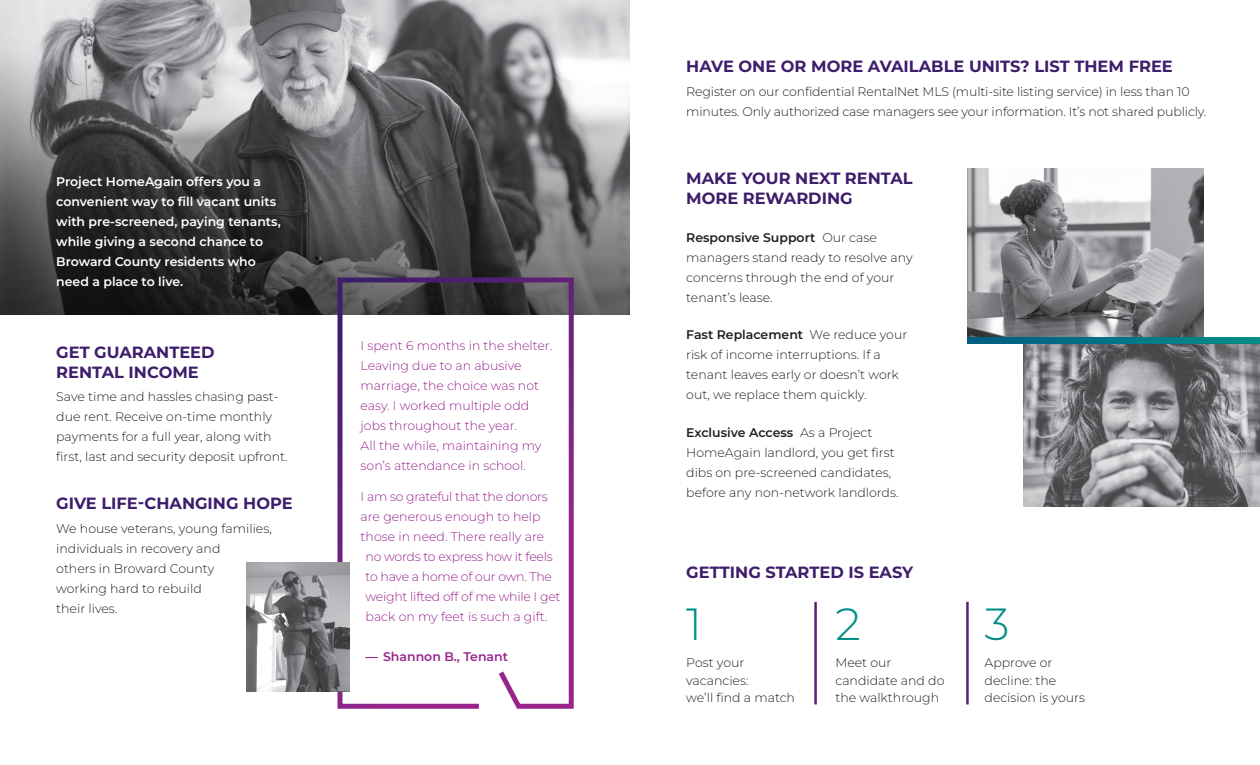
<style>
.page{position:relative;width:1260px;height:765px;background:#fff}
.page>*{position:absolute;margin:0;border:0;box-sizing:border-box;transform-origin:0 0}
.t1{font:300 45px "Montserrat";color:#008f86}
.t2{font:700 16.25px/20px "Montserrat";color:#3e1d6b}
.t3{font:300 12.5px/20px "Montserrat";color:#231f20}
.t4{font:300 12.5px/20px "Montserrat";color:#99248e}
.t5{font:100 12.5px/20px "Montserrat";color:#fff}
.t6{font:300 12.5px "Montserrat";letter-spacing:-.02em;color:#99248e}
.t7{font:100 12.5px "Montserrat";color:#99248e}
.s1{font-weight:100}
</style>
<div class="page">
<svg style="left:0;top:0;width:630px;height:315px;background:#6a6a6c"></svg>
<img style="left:968px;top:169px;width:236px;height:169px">
<svg style="left:335px;top:275px;width:241px;height:434px"></svg>
<img style="left:1024px;top:343px;width:236px;height:163px">
<img style="left:247px;top:562px;width:102px;height:129px">
<svg style="left:968px;top:338px;width:292px;height:5px"></svg>
<p class="t5" style="left:56px;top:172px;width:226px">Project HomeAgain offers you a convenient way to fill vacant units with pre-screened, paying tenants, while giving a second chance to<br>Broward County residents who need a place to live.</p>
<p class="t2" style="left:56px;top:342px;width:160px">GET GUARANTEED<br>RENTAL INCOME</p>
<p class="t3" style="left:56px;top:387px;width:233px">Save time and hassles chasing past&shy;due rent. Receive on-time monthly payments for a full year, along with first, last and security deposit upfront.</p>
<p class="t2" style="left:56px;top:493px;width:238px">GIVE LIFE-CHANGING HOPE</p>
<p class="t3" style="left:56px;top:518px;width:217px">We house veterans, young families, individuals in recovery and<br>others in Broward County<br>working hard to rebuild<br>their lives.</p>
<p class="t4" style="left:361px;top:335px;width:193px">I spent 6 months in the shelter.<br>Leaving due to an abusive marriage, the choice was not easy. I worked multiple odd jobs throughout the year.<br>All the while, maintaining my son’s attendance in school.</p>
<p class="t6" style="left:361px;top:488px;width:189px">I am so grateful that the donors</p>
<p class="t4" style="left:361px;top:506px;width:182px">are generous enough to help</p>
<p class="t4" style="left:361px;top:526px;width:185px">those in need. There really are</p>
<p class="t6" style="left:366px;top:548px;width:189px">no words to express how it feels</p>
<p class="t6" style="left:366px;top:568px;width:188px">to have a home of our own. The</p>
<p class="t6" style="left:366px;top:588px;width:196px">weight lifted off of me while I get</p>
<p class="t4" style="left:366px;top:606px;width:183px">back on my feet is such a gift.</p>
<p class="t7" style="left:366px;top:648px;width:144px">— Shannon B., Tenant</p>
<p class="t2" style="left:686px;top:56px;width:488px">HAVE ONE OR MORE AVAILABLE UNITS? LIST THEM FREE</p>
<p class="t3" style="left:686px;top:81px;width:522px">Register on our confidential RentalNet MLS (multi-site listing service) in less than 10 minutes. Only authorized case managers see your information. It’s not shared publicly.</p>
<p class="t2" style="left:686px;top:168px;width:228px">MAKE YOUR NEXT RENTAL<br>MORE REWARDING</p>
<p class="t3" style="left:686px;top:227px;width:228px"><span class="s1">Responsive Support</span> Our case managers stand ready to resolve any concerns through the end of your tenant’s lease.</p>
<p class="t3" style="left:686px;top:325px;width:223px"><span class="s1">Fast Replacement</span> We reduce your risk of income interruptions. If a tenant leaves early or doesn’t work out, we replace them quickly.</p>
<p class="t3" style="left:686px;top:422px;width:214px"><span class="s1">Exclusive Access</span> As a Project HomeAgain landlord, you get first dibs on pre-screened candidates, before any non-network landlords.</p>
<p class="t2" style="left:686px;top:562px;width:228px">GETTING STARTED IS EASY</p>
<p class="t1" style="left:686px;top:594px;width:17px">1</p>
<p class="t3" style="left:686px;top:654px;width:64px;line-height:17.5px">Post your vacancies:</p>
<p class="t3" style="left:686px;top:688px;width:110px">we’ll find a match</p>
<p class="t1" style="left:835px;top:594px;width:27px">2</p>
<p class="t3" style="left:835px;top:654px;width:111px;line-height:17.5px">Meet our candidate and do the walkthrough</p>
<p class="t1" style="left:985px;top:594px;width:27px">3</p>
<p class="t3" style="left:985px;top:654px;width:102px;line-height:17.5px">Approve or decline: the decision is yours</p>
</div>
